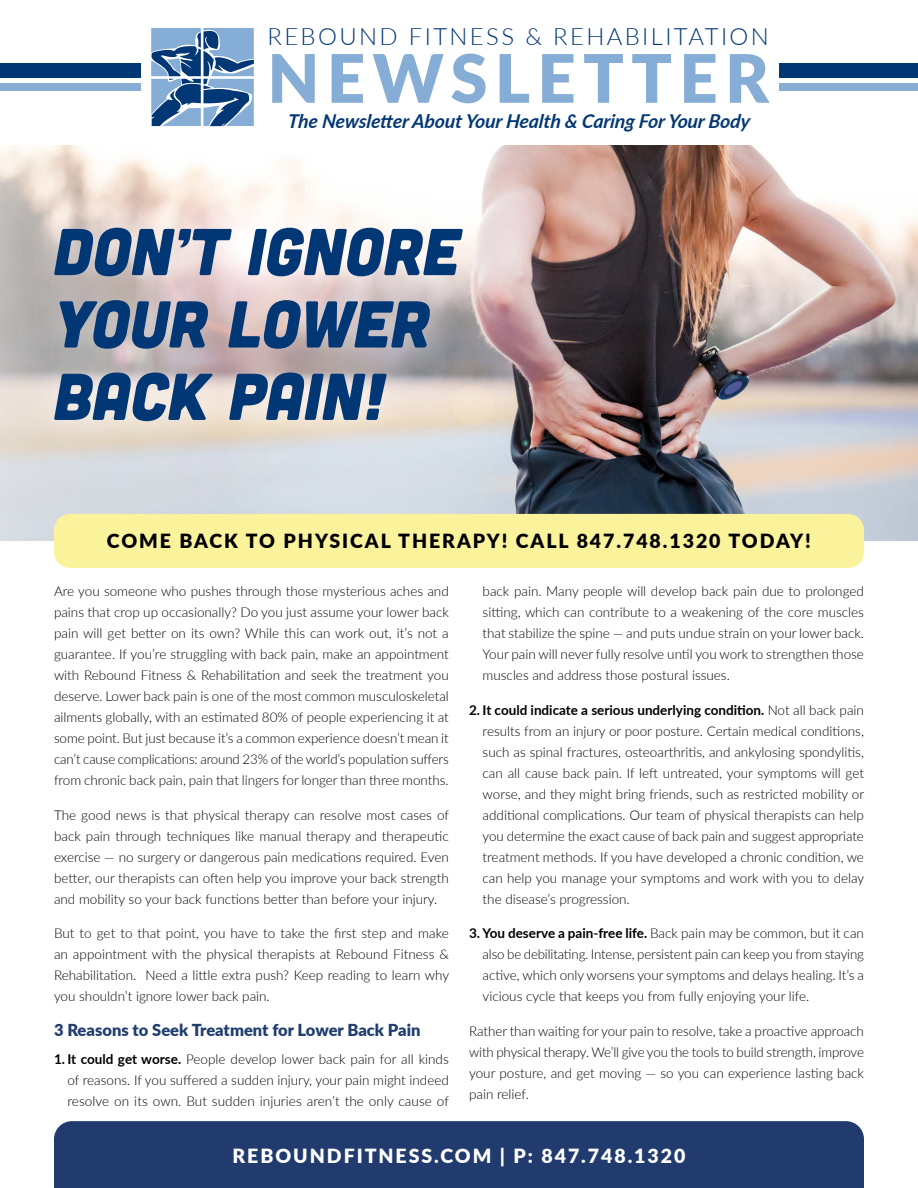
<style>
.page{position:relative;width:918px;height:1188px;background:#fff}
.page>*{position:absolute;margin:0;border:0;box-sizing:border-box;transform-origin:0 0}
.t1{font:900 66.9px "Lato";letter-spacing:.11em;color:#86add5}
.t2{font:italic 66px/72.4px "Cubano";color:#023775}
.t3{font:300 23.85px "Lato";letter-spacing:.1em;color:#023775}
.t4{font:900 19.5px "Lato";letter-spacing:.1em;color:#000}
.t5{font:900 19.5px "Lato";letter-spacing:.1em;color:#fff}
.t6{font:italic 700 19.05px "Lato";letter-spacing:-.055em;color:#023775}
.t7{font:900 16.5px "Lato";color:#1f3d6e}
.t8{font:300 13.5px/21px "Lato";color:#000;text-align:justify}
.s1{font-weight:700}
</style>
<div class="page">
<div style="left:54px;top:1121px;width:810px;height:67px;background:#213b6e"></div>
<img style="left:0;top:146px;width:918px;height:395px">
<div style="left:18px;top:191px;width:479px;height:267px;background:#fff;opacity:.75"></div>
<div style="left:54px;top:514px;width:810px;height:54px;background:#faf39c;border-radius:16px"></div>
<div style="left:0;top:63px;width:140px;height:15px;background:#023775"></div>
<div style="left:0;top:83px;width:140px;height:8px;background:#86add5"></div>
<div style="left:780px;top:63px;width:138px;height:15px;background:#023775"></div>
<div style="left:780px;top:83px;width:138px;height:8px;background:#86add5"></div>
<svg style="left:151px;top:28px;width:103px;height:98px;background:#6c91ba"></svg>
<h3 class="t3" style="left:267px;top:20px;width:503px">REBOUND FITNESS &amp; REHABILITATION</h3>
<h1 class="t1" style="left:267px;top:28px;width:503px">NEWSLETTER</h1>
<h3 class="t6" style="left:287px;top:107px;width:466px">The Newsletter About Your Health &amp; Caring For Your Body</h3>
<h2 class="t2" style="left:54px;top:213px;width:407px">DON’T IGNORE<br>YOUR LOWER<br>BACK PAIN!</h2>
<h3 class="t4" style="left:107px;top:526px;width:706px">COME BACK TO PHYSICAL THERAPY! CALL 847.748.1320 TODAY!</h3>
<p class="t8" style="left:54px;top:581px;width:396px">Are you someone who pushes through those mysterious aches and pains that crop up occasionally? Do you just assume your lower back pain will get better on its own? While this can work out, it’s not a guarantee. If you’re struggling with back pain, make an appointment with Rebound Fitness &amp; Rehabilitation and seek the treatment you deserve. Lower back pain is one of the most common musculoskeletal ailments globally, with an estimated 80% of people experiencing it at some point. But just because it’s a common experience doesn’t mean it can’t cause complications: around 23% of the world’s population suffers from chronic back pain, pain that lingers for longer than three months.</p>
<p class="t8" style="left:54px;top:804px;width:397px">The good news is that physical therapy can resolve most cases of back pain through techniques like manual therapy and therapeutic exercise — no surgery or dangerous pain medications required. Even better, our therapists can often help you improve your back strength and mobility so your back functions better than before your injury.</p>
<p class="t8" style="left:54px;top:923px;width:397px">But to get to that point, you have to take the first step and make an appointment with the physical therapists at Rebound Fitness &amp; Rehabilitation. Need a little extra push? Keep reading to learn why you shouldn’t ignore lower back pain.</p>
<p class="t7" style="left:54px;top:1018px;width:368px">3 Reasons to Seek Treatment for Lower Back Pain</p>
<p class="t8" style="left:68px;top:1048px;width:383px;text-indent:-14px"><span class="s1">1. It could get worse.</span> People develop lower back pain for all kinds of reasons. If you suffered a sudden injury, your pain might indeed resolve on its own. But sudden injuries aren’t the only cause of</p>
<p class="t8" style="left:483px;top:581px;width:383px">back pain. Many people will develop back pain due to prolonged sitting, which can contribute to a weakening of the core muscles that stabilize the spine — and puts undue strain on your lower back.<br>Your pain will never fully resolve until you work to strengthen those muscles and address those postural issues.</p>
<p class="t8" style="left:483px;top:699px;width:383px;text-indent:-14px"><span class="s1">2. It could indicate a serious underlying condition.</span> Not all back pain results from an injury or poor posture. Certain medical conditions, such as spinal fractures, osteoarthritis, and ankylosing spondylitis, can all cause back pain. If left untreated, your symptoms will get worse, and they might bring friends, such as restricted mobility or additional complications. Our team of physical therapists can help you determine the exact cause of back pain and suggest appropriate treatment methods. If you have developed a chronic condition, we can help you manage your symptoms and work with you to delay the disease’s progression.</p>
<p class="t8" style="left:483px;top:923px;width:383px;text-indent:-14px"><span class="s1">3. You deserve a pain-free life.</span> Back pain may be common, but it can also be debilitating. Intense, persistent pain can keep you from staying active, which only worsens your symptoms and delays healing. It’s a vicious cycle that keeps you from fully enjoying your life.</p>
<p class="t8" style="left:469px;top:1020px;width:396px">Rather than waiting for your pain to resolve, take a proactive approach with physical therapy. We’ll give you the tools to build strength, improve your posture, and get moving — so you can experience lasting back pain relief.</p>
<h3 class="t5" style="left:233px;top:1142px;width:454px">REBOUNDFITNESS.COM | P: 847.748.1320</h3>
</div>
